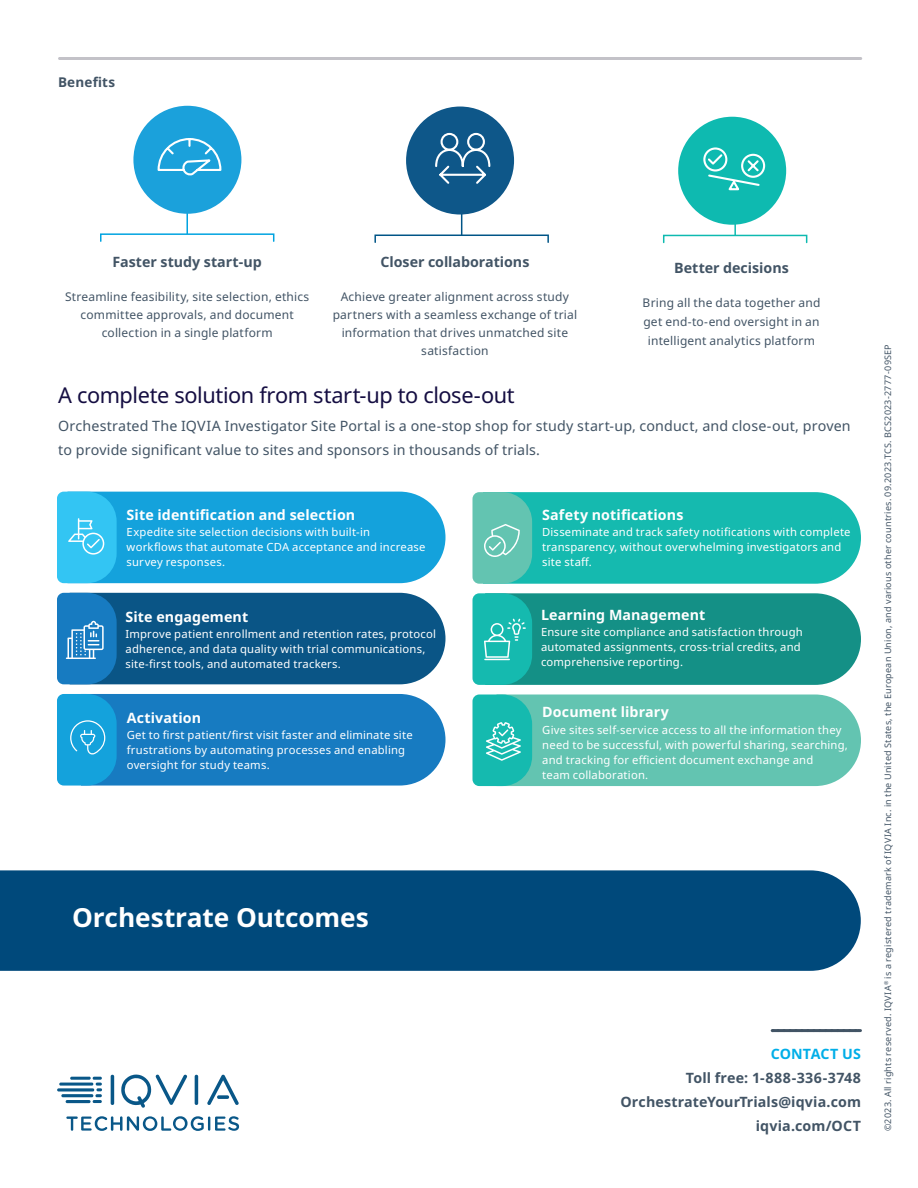
<style>
.page{position:relative;width:918px;height:1188px;background:#fff}
.page>*{position:absolute;margin:0;border:0;box-sizing:border-box;transform-origin:0 0}
.Body_copy_-_Space{font:700 26.25px "Noto Sans";letter-spacing:-.005em;color:#fff}
.Section_heading{font:21.75px "Noto Sans";letter-spacing:-.02em;color:#150e42}
.Body_copy_-_Space-2{font:14.25px/24px "Noto Sans";letter-spacing:.01em;color:#425465}
.Body_copy_-_Space-3{font:700 14.25px "Noto Sans";letter-spacing:.01em;color:#fff}
.Contact_body_copy{font:700 14.25px "Noto Sans";letter-spacing:.01em;color:#425465}
.Body_copy_-_Space-4{font:700 14.25px "Noto Sans";color:#425465}
.Contact_us{font:700 14.25px "Noto Sans";letter-spacing:.01em;color:#00aee8}
.Chart_headline{font:700 13.5px "Noto Sans";letter-spacing:.015em;color:#425465}
.Body_copy_-_Space-5{font:12px/18px "Noto Sans";letter-spacing:.015em;color:#425465;text-align:center}
.Body_copy_-_Space-6{font:11.25px/15px "Noto Sans";letter-spacing:.02em;color:#fff}
.Copyright{font:9px "Noto Sans";letter-spacing:.025em;color:#425465}
</style>
<div class="page">
<svg style="left:772px;top:1029px;width:88px;height:3px"></svg>
<hr style="left:60px;top:57px;width:801px;height:3px;background:#c3c2c8">
<hr style="left:734px;top:160px;width:2px;height:75px;background:#0ebab0">
<div style="left:663px;top:235px;width:144px;height:8px;border:2px solid #0ebab0"></div>
<div style="left:678px;top:117px;width:108px;height:108px;background:#0ebab0;border-radius:50%"></div>
<hr style="left:461px;top:160px;width:1px;height:75px;background:#005587">
<div style="left:374px;top:235px;width:175px;height:8px;border:2px solid #005587"></div>
<div style="left:406px;top:107px;width:108px;height:108px;background:#0e5789;border-radius:50%"></div>
<hr style="left:186px;top:159px;width:2px;height:75px;background:#00a3e0">
<div style="left:100px;top:233px;width:174px;height:9px;border:2px solid #00a3e0"></div>
<div style="left:133px;top:106px;width:108px;height:108px;background:#1ba1db;border-radius:50%"></div>
<svg style="left:57px;top:492px;width:389px;height:91px;background:#20a9e0"></svg>
<svg style="left:57px;top:593px;width:389px;height:91px;background:#146092"></svg>
<svg style="left:57px;top:694px;width:389px;height:92px;background:#1f85c6"></svg>
<svg style="left:473px;top:593px;width:388px;height:92px;background:#1c998f"></svg>
<svg style="left:473px;top:695px;width:388px;height:91px;background:#5dc4b3"></svg>
<svg style="left:473px;top:492px;width:388px;height:92px;background:#27bdb1"></svg>
<svg style="left:157px;top:138px;width:65px;height:38px"></svg>
<svg style="left:435px;top:132px;width:56px;height:52px"></svg>
<svg style="left:703px;top:147px;width:63px;height:44px"></svg>
<div style="left:0;top:870px;width:861px;height:101px;background:#00497b"></div>
<svg style="left:57px;top:1074px;width:182px;height:57px"></svg>
<p class="Chart_headline" style="left:58px;top:73px;width:59px">Benefits</p>
<p class="Body_copy_-_Space-4" style="left:113px;top:252px;width:151px">Faster study start-up</p>
<p class="Body_copy_-_Space-5" style="left:65px;top:288px;width:246px">Streamline feasibility, site selection, ethics committee approvals, and document collection in a single platform</p>
<p class="Body_copy_-_Space-4" style="left:380px;top:252px;width:151px">Closer collaborations</p>
<p class="Body_copy_-_Space-5" style="left:333px;top:288px;width:246px">Achieve greater alignment across study partners with a seamless exchange of trial information that drives unmatched site satisfaction</p>
<p class="Body_copy_-_Space-4" style="left:674px;top:258px;width:116px">Better decisions</p>
<p class="Body_copy_-_Space-5" style="left:643px;top:294px;width:179px">Bring all the data together and</p>
<p class="Body_copy_-_Space-5" style="left:643px;top:313px;width:178px">get end-to-end oversight in an</p>
<p class="Body_copy_-_Space-5" style="left:648px;top:332px;width:169px">intelligent analytics platform</p>
<p class="Section_heading" style="left:58px;top:380px;width:458px">A complete solution from start-up to close-out</p>
<p class="Body_copy_-_Space-2" style="left:58px;top:414px;width:794px">Orchestrated The IQVIA Investigator Site Portal is a one-stop shop for study start-up, conduct, and close-out, proven to provide significant value to sites and sponsors in thousands of trials.</p>
<p class="Body_copy_-_Space-3" style="left:127px;top:504px;width:230px">Site identification and selection</p>
<p class="Body_copy_-_Space-6" style="left:127px;top:524px;width:300px">Expedite site selection decisions with built-in workflows that automate CDA acceptance and increase survey responses.</p>
<p class="Body_copy_-_Space-3" style="left:126px;top:607px;width:124px">Site engagement</p>
<p class="Body_copy_-_Space-6" style="left:126px;top:627px;width:312px">Improve patient enrollment and retention rates, protocol adherence, and data quality with trial communications, site-first tools, and automated trackers.</p>
<p class="Body_copy_-_Space-3" style="left:127px;top:708px;width:76px">Activation</p>
<p class="Body_copy_-_Space-6" style="left:127px;top:728px;width:287px">Get to first patient/first visit faster and eliminate site frustrations by automating processes and enabling oversight for study teams.</p>
<p class="Body_copy_-_Space" style="left:72px;top:899px;width:298px">Orchestrate Outcomes</p>
<p class="Body_copy_-_Space-3" style="left:542px;top:505px;width:143px">Safety notifications</p>
<p class="Body_copy_-_Space-6" style="left:542px;top:525px;width:310px">Disseminate and track safety notifications with complete transparency, without overwhelming investigators and site staff.</p>
<p class="Body_copy_-_Space-3" style="left:541px;top:604px;width:166px">Learning Management</p>
<p class="Body_copy_-_Space-6" style="left:541px;top:625px;width:263px">Ensure site compliance and satisfaction through automated assignments, cross-trial credits, and comprehensive reporting.</p>
<p class="Body_copy_-_Space-3" style="left:542px;top:702px;width:128px">Document library</p>
<p class="Body_copy_-_Space-6" style="left:542px;top:722px;width:307px">Give sites self-service access to all the information they need to be successful, with powerful sharing, searching, and tracking for efficient document exchange and<br>team collaboration.</p>
<p class="Contact_us" style="left:771px;top:1044px;width:92px">CONTACT US</p>
<p class="Contact_body_copy" style="left:686px;top:1068px;width:177px">Toll free: 1-888-336-3748</p>
<p class="Contact_body_copy" style="left:620px;top:1092px;width:242px">OrchestrateYourTrials@iqvia.com</p>
<p class="Contact_body_copy" style="left:756px;top:1116px;width:107px">iqvia.com/OCT</p>
<p class="Copyright" style="left:881px;top:1131px;width:788px;rotate:-90deg">©2023. All rights reserved. IQVIA<sup>®</sup> is a registered trademark of IQVIA Inc. in the United States, the European Union, and various other countries. 09.2023.TCS. BCS2023-2777-09SEP</p>
</div>
